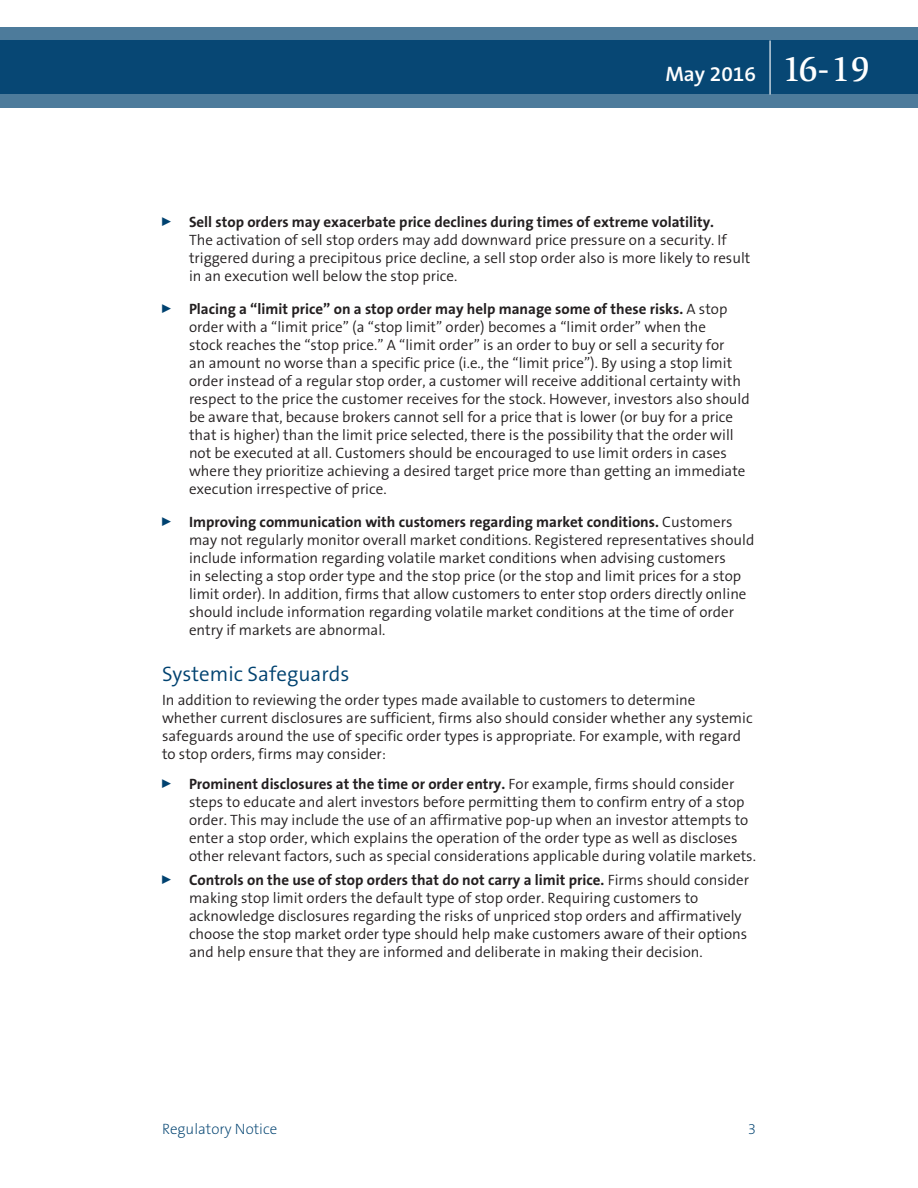
<style>
.page{position:relative;width:918px;height:1188px;background:#fff}
.page>*{position:absolute;margin:0;border:0;box-sizing:border-box;transform-origin:0 0}
.t1{font:300 21px "The Sans B4";color:#004270}
.t2{font:600 21px "The Sans B6";color:#fff}
.t3{font:300 15px/18px "The Sans B4";color:#231f20}
.t4{font:700 15px "The Sans B7";color:#231f20}
.t5{font:200 15px "The Sans B2";color:#004270}
.s1{font-family:"Slimbach LT";font-weight:500;font-size:36px}
.s2{font-family:"The Sans B4";font-weight:300}
</style>
<div class="page">
<svg style="left:0;top:27px;width:918px;height:81px;background:#1e5881"></svg>
<hr style="left:770px;top:40px;width:1px;height:54px;background:#fff">
<h1 class="t2" style="left:665px;top:62px;width:206px">May 2016 <span class="s1">16-19</span></h1>
<p class="t4" style="left:162px;top:214px;width:554px"><sup>0</sup> Sell stop orders may exacerbate price declines during times of extreme volatility.</p>
<p class="t3" style="left:189px;top:231px;width:563px">The activation of sell stop orders may add downward price pressure on a security. If triggered during a precipitous price decline, a sell stop order also is more likely to result in an execution well below the stop price.</p>
<p class="t4" style="left:162px;top:301px;width:567px"><sup>0</sup> Placing a “limit price” on a stop order may help manage some of these risks. <span class="s2">A stop</span></p>
<p class="t3" style="left:189px;top:318px;width:562px">order with a “limit price” (a “stop limit” order) becomes a “limit order” when the<br>stock reaches the “stop price.” A “limit order” is an order to buy or sell a security for<br>an amount no worse than a specific price (i.e., the “limit price”). By using a stop limit order instead of a regular stop order, a customer will receive additional certainty with respect to the price the customer receives for the stock. However, investors also should be aware that, because brokers cannot sell for a price that is lower (or buy for a price that is higher) than the limit price selected, there is the possibility that the order will not be executed at all. Customers should be encouraged to use limit orders in cases where they prioritize achieving a desired target price more than getting an immediate execution irrespective of price.</p>
<p class="t4" style="left:162px;top:514px;width:572px"><sup>0</sup> Improving communication with customers regarding market conditions. <span class="s2">Customers</span></p>
<p class="t3" style="left:189px;top:531px;width:567px">may not regularly monitor overall market conditions. Registered representatives should include information regarding volatile market conditions when advising customers<br>in selecting a stop order type and the stop price (or the stop and limit prices for a stop limit order). In addition, firms that allow customers to enter stop orders directly online should include information regarding volatile market conditions at the time of order entry if markets are abnormal.</p>
<h1 class="t1" style="left:162px;top:663px;width:189px">Systemic Safeguards</h1>
<p class="t3" style="left:162px;top:692px;width:592px">In addition to reviewing the order types made available to customers to determine whether current disclosures are sufficient, firms also should consider whether any systemic safeguards around the use of specific order types is appropriate. For example, with regard to stop orders, firms may consider:</p>
<p class="t4" style="left:162px;top:776px;width:574px"><sup>0</sup> Prominent disclosures at the time or order entry. <span class="s2">For example, firms should consider</span></p>
<p class="t3" style="left:189px;top:794px;width:569px">steps to educate and alert investors before permitting them to confirm entry of a stop order. This may include the use of an affirmative pop-up when an investor attempts to enter a stop order, which explains the operation of the order type as well as discloses other relevant factors, such as special considerations applicable during volatile markets.</p>
<p class="t4" style="left:162px;top:872px;width:589px"><sup>0</sup> Controls on the use of stop orders that do not carry a limit price. <span class="s2">Firms should consider</span></p>
<p class="t3" style="left:189px;top:890px;width:560px">making stop limit orders the default type of stop order. Requiring customers to acknowledge disclosures regarding the risks of unpriced stop orders and affirmatively choose the stop market order type should help make customers aware of their options and help ensure that they are informed and deliberate in making their decision.</p>
<p class="t5" style="left:162px;top:1121px;width:117px">Regulatory Notice</p>
<p class="t5" style="left:748px;top:1121px;width:10px">3</p>
</div>
